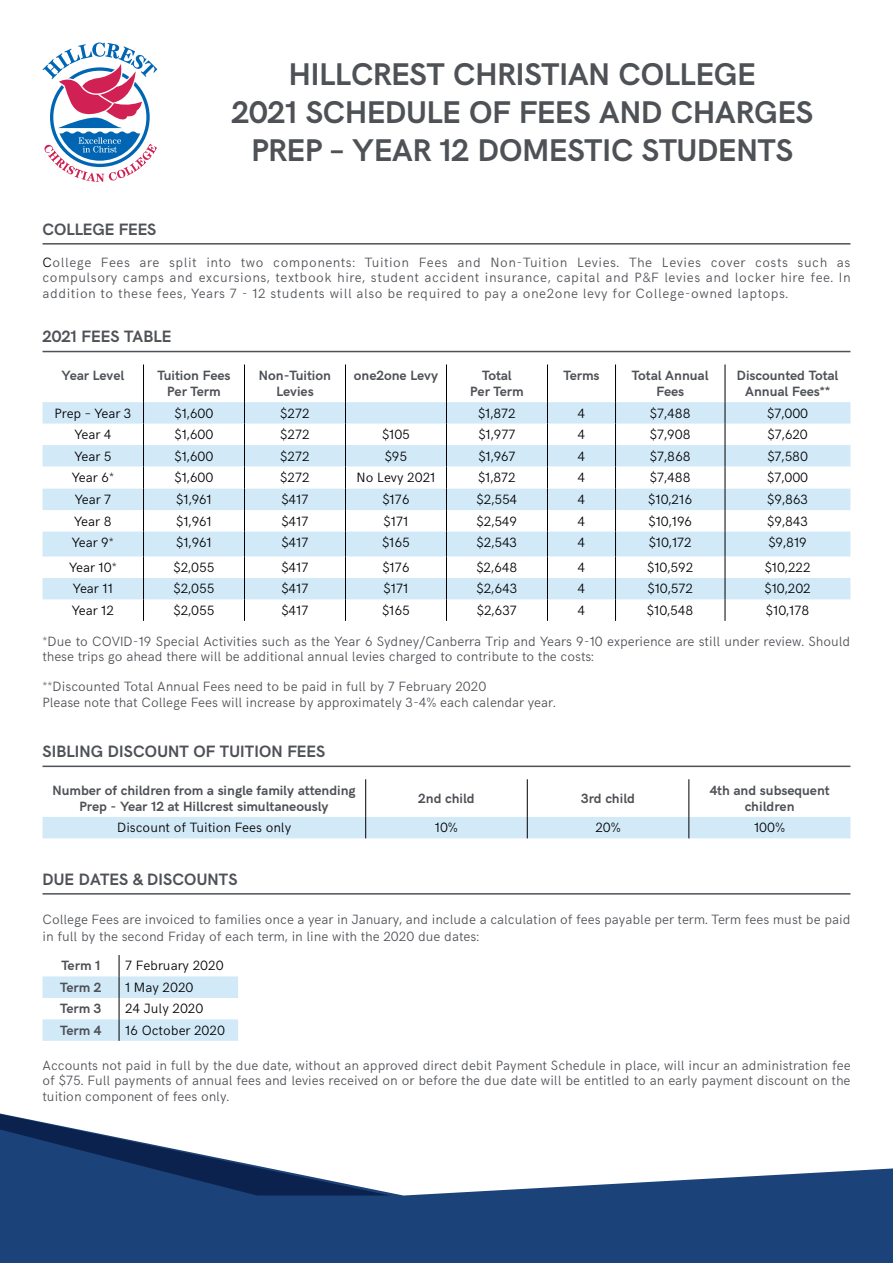
<style>
.page{position:relative;width:893px;height:1263px;background:#fff}
.page>*{position:absolute;margin:0;border:0;box-sizing:border-box;transform-origin:0 0}
.t1{font:700 31.5px/37.8px "HK Grotesk";color:#4e5156;text-align:center}
.t2{font:700 16.5px "HK Grotesk";letter-spacing:.01em;color:#4e5156}
.t3{font:300 13.5px/15.6px "HK Grotesk";color:#4e5156}
.t4{font:300 13.5px "HK Grotesk";color:#000}
.t5{font:700 13.5px/16.2px "HK Grotesk";color:#4e5156;text-align:center}
.s1{color:#000}
</style>
<div class="page">
<hr style="left:43px;top:243px;width:807px;height:2px;background:#4e5156">
<hr style="left:43px;top:351px;width:807px;height:1px;background:#4e5156">
<hr style="left:43px;top:765px;width:807px;height:2px;background:#4e5156">
<hr style="left:43px;top:893px;width:807px;height:1px;background:#4e5156">
<svg style="left:43px;top:402px;width:807px;height:197px;fill:#d2e9f8"></svg>
<hr style="left:143px;top:364px;width:1px;height:38px;background:#000">
<hr style="left:244px;top:364px;width:1px;height:38px;background:#000">
<hr style="left:345px;top:364px;width:1px;height:38px;background:#000">
<hr style="left:446px;top:364px;width:1px;height:38px;background:#000">
<hr style="left:547px;top:364px;width:1px;height:38px;background:#000">
<hr style="left:615px;top:364px;width:1px;height:38px;background:#000">
<hr style="left:725px;top:364px;width:1px;height:38px;background:#000">
<svg style="left:143px;top:402px;width:1px;height:219px"></svg>
<svg style="left:244px;top:402px;width:1px;height:219px"></svg>
<svg style="left:345px;top:402px;width:1px;height:219px"></svg>
<svg style="left:446px;top:402px;width:1px;height:219px"></svg>
<svg style="left:547px;top:402px;width:1px;height:219px"></svg>
<svg style="left:615px;top:402px;width:1px;height:219px"></svg>
<svg style="left:725px;top:402px;width:1px;height:219px"></svg>
<hr style="left:365px;top:779px;width:1px;height:38px;background:#000">
<hr style="left:527px;top:779px;width:1px;height:38px;background:#000">
<hr style="left:689px;top:779px;width:1px;height:38px;background:#000">
<div style="left:43px;top:817px;width:807px;height:21px;background:#d2e9f8"></div>
<svg style="left:43px;top:955px;width:195px;height:86px"></svg>
<svg style="left:43px;top:43px;width:114px;height:139px"></svg>
<svg style="left:0;top:1168px;width:893px;height:95px;background:#315585"></svg>
<svg style="left:0;top:1113px;width:391px;height:82px"></svg>
<h1 class="t1" style="left:231px;top:53px;width:583px">HILLCREST CHRISTIAN COLLEGE<br>2021 SCHEDULE OF FEES AND CHARGES<br>PREP – YEAR 12 DOMESTIC STUDENTS</h1>
<p class="t2" style="left:43px;top:217px;width:115px">COLLEGE FEES</p>
<p class="t3" style="left:43px;top:253px;width:809px;text-align:justify"><span class="s1">C</span>ollege Fees are split into two components: Tuition Fees and Non-Tuition Levies. The Levies cover costs such as compulsory camps and excursions, textbook hire, student accident insurance, capital and P&amp;F levies and locker hire fee. In addition to these fees, Years 7 - 12 students will also be required to pay a one2one levy for College-owned laptops.</p>
<p class="t2" style="left:43px;top:324px;width:130px">2021 FEES TABLE</p>
<p class="t5" style="left:62px;top:366px;width:64px">Year Level</p>
<p class="t5" style="left:158px;top:366px;width:74px">Tuition Fees<br>Per Term</p>
<p class="t5" style="left:259px;top:366px;width:74px">Non-Tuition<br>Levies</p>
<p class="t5" style="left:354px;top:366px;width:86px">one2one Levy</p>
<p class="t5" style="left:470px;top:366px;width:55px">Total<br>Per Term</p>
<p class="t5" style="left:563px;top:366px;width:38px">Terms</p>
<p class="t5" style="left:632px;top:366px;width:78px">Total Annual<br>Fees</p>
<p class="t5" style="left:737px;top:366px;width:103px">Discounted Total<br>Annual Fees**</p>
<p class="t4" style="left:55px;top:403px;width:78px">Prep – Year 3</p>
<p class="t4" style="left:174px;top:403px;width:40px">$1,600</p>
<p class="t4" style="left:280px;top:403px;width:31px">$272</p>
<p class="t4" style="left:478px;top:403px;width:39px">$1,872</p>
<p class="t4" style="left:578px;top:403px;width:9px">4</p>
<p class="t4" style="left:650px;top:403px;width:42px">$7,488</p>
<p class="t4" style="left:767px;top:403px;width:42px">$7,000</p>
<p class="t4" style="left:74px;top:424px;width:39px">Year 4</p>
<p class="t4" style="left:174px;top:424px;width:40px">$1,600</p>
<p class="t4" style="left:280px;top:424px;width:31px">$272</p>
<p class="t4" style="left:382px;top:424px;width:29px">$105</p>
<p class="t4" style="left:478px;top:424px;width:39px">$1,977</p>
<p class="t4" style="left:578px;top:424px;width:9px">4</p>
<p class="t4" style="left:650px;top:424px;width:42px">$7,908</p>
<p class="t4" style="left:767px;top:424px;width:42px">$7,620</p>
<p class="t4" style="left:74px;top:446px;width:39px">Year 5</p>
<p class="t4" style="left:174px;top:446px;width:40px">$1,600</p>
<p class="t4" style="left:280px;top:446px;width:31px">$272</p>
<p class="t4" style="left:385px;top:446px;width:24px">$95</p>
<p class="t4" style="left:478px;top:446px;width:39px">$1,967</p>
<p class="t4" style="left:578px;top:446px;width:9px">4</p>
<p class="t4" style="left:650px;top:446px;width:42px">$7,868</p>
<p class="t4" style="left:767px;top:446px;width:42px">$7,580</p>
<p class="t4" style="left:72px;top:467px;width:44px">Year 6*</p>
<p class="t4" style="left:174px;top:467px;width:40px">$1,600</p>
<p class="t4" style="left:280px;top:467px;width:31px">$272</p>
<p class="t4" style="left:356px;top:467px;width:80px">No Levy 2021</p>
<p class="t4" style="left:478px;top:467px;width:39px">$1,872</p>
<p class="t4" style="left:578px;top:467px;width:9px">4</p>
<p class="t4" style="left:650px;top:467px;width:42px">$7,488</p>
<p class="t4" style="left:767px;top:467px;width:42px">$7,000</p>
<p class="t4" style="left:75px;top:489px;width:38px">Year 7</p>
<p class="t4" style="left:176px;top:489px;width:37px">$1,961</p>
<p class="t4" style="left:281px;top:489px;width:29px">$417</p>
<p class="t4" style="left:382px;top:489px;width:29px">$176</p>
<p class="t4" style="left:477px;top:489px;width:42px">$2,554</p>
<p class="t4" style="left:578px;top:489px;width:9px">4</p>
<p class="t4" style="left:648px;top:489px;width:45px">$10,216</p>
<p class="t4" style="left:767px;top:489px;width:42px">$9,863</p>
<p class="t4" style="left:74px;top:511px;width:39px">Year 8</p>
<p class="t4" style="left:176px;top:511px;width:37px">$1,961</p>
<p class="t4" style="left:281px;top:511px;width:29px">$417</p>
<p class="t4" style="left:384px;top:511px;width:26px">$171</p>
<p class="t4" style="left:477px;top:511px;width:42px">$2,549</p>
<p class="t4" style="left:578px;top:511px;width:9px">4</p>
<p class="t4" style="left:649px;top:511px;width:45px">$10,196</p>
<p class="t4" style="left:767px;top:511px;width:42px">$9,843</p>
<p class="t4" style="left:72px;top:532px;width:44px">Year 9*</p>
<p class="t4" style="left:176px;top:532px;width:37px">$1,961</p>
<p class="t4" style="left:281px;top:532px;width:29px">$417</p>
<p class="t4" style="left:382px;top:532px;width:29px">$165</p>
<p class="t4" style="left:477px;top:532px;width:42px">$2,543</p>
<p class="t4" style="left:578px;top:532px;width:9px">4</p>
<p class="t4" style="left:649px;top:532px;width:45px">$10,172</p>
<p class="t4" style="left:768px;top:532px;width:40px">$9,819</p>
<p class="t4" style="left:69px;top:557px;width:49px">Year 10*</p>
<p class="t4" style="left:173px;top:557px;width:42px">$2,055</p>
<p class="t4" style="left:281px;top:557px;width:29px">$417</p>
<p class="t4" style="left:382px;top:557px;width:29px">$176</p>
<p class="t4" style="left:476px;top:557px;width:42px">$2,648</p>
<p class="t4" style="left:578px;top:557px;width:9px">4</p>
<p class="t4" style="left:647px;top:557px;width:48px">$10,592</p>
<p class="t4" style="left:765px;top:557px;width:47px">$10,222</p>
<p class="t4" style="left:73px;top:578px;width:41px">Year 11</p>
<p class="t4" style="left:173px;top:578px;width:42px">$2,055</p>
<p class="t4" style="left:281px;top:578px;width:29px">$417</p>
<p class="t4" style="left:384px;top:578px;width:26px">$171</p>
<p class="t4" style="left:476px;top:578px;width:42px">$2,643</p>
<p class="t4" style="left:578px;top:578px;width:9px">4</p>
<p class="t4" style="left:647px;top:578px;width:47px">$10,572</p>
<p class="t4" style="left:764px;top:578px;width:48px">$10,202</p>
<p class="t4" style="left:72px;top:600px;width:44px">Year 12</p>
<p class="t4" style="left:173px;top:600px;width:42px">$2,055</p>
<p class="t4" style="left:281px;top:600px;width:29px">$417</p>
<p class="t4" style="left:382px;top:600px;width:29px">$165</p>
<p class="t4" style="left:477px;top:600px;width:42px">$2,637</p>
<p class="t4" style="left:578px;top:600px;width:9px">4</p>
<p class="t4" style="left:647px;top:600px;width:48px">$10,548</p>
<p class="t4" style="left:766px;top:600px;width:45px">$10,178</p>
<p class="t3" style="left:42px;top:633px;width:809px;line-height:15px">*Due to COVID-19 Special Activities such as the Year 6 Sydney/Canberra Trip and Years 9-10 experience are still under review. Should these trips go ahead there will be additional annual levies charged to contribute to the costs:</p>
<p class="t3" style="left:42px;top:677px;width:515px;line-height:16.2px">**Discounted Total Annual Fees need to be paid in full by 7 February 2020<br>Please note that College Fees will increase by approximately 3-4% each calendar year.</p>
<p class="t2" style="left:43px;top:739px;width:284px">SIBLING DISCOUNT OF TUITION FEES</p>
<p class="t5" style="left:53px;top:781px;width:305px">Number of children from a single family attending<br>Prep - Year 12 at Hillcrest simultaneously</p>
<p class="t5" style="left:418px;top:789px;width:58px">2nd child</p>
<p class="t5" style="left:581px;top:789px;width:55px">3rd child</p>
<p class="t5" style="left:710px;top:781px;width:122px">4th and subsequent children</p>
<p class="t4" style="left:117px;top:817px;width:175px">Discount of Tuition Fees only</p>
<p class="t4" style="left:435px;top:817px;width:25px">10%</p>
<p class="t4" style="left:595px;top:817px;width:27px">20%</p>
<p class="t4" style="left:754px;top:817px;width:33px">100%</p>
<p class="t2" style="left:43px;top:866px;width:196px">DUE DATES &amp; DISCOUNTS</p>
<p class="t3" style="left:43px;top:910px;width:809px;line-height:16.2px">College Fees are invoiced to families once a year in January, and include a calculation of fees payable per term. Term fees must be paid in full by the second Friday of each term, in line with the 2020 due dates:</p>
<p class="t5" style="left:61px;top:957px;width:40px">Term 1</p>
<p class="t4" style="left:125px;top:955px;width:100px">7 February 2020</p>
<p class="t5" style="left:60px;top:978px;width:43px">Term 2</p>
<p class="t4" style="left:125px;top:977px;width:70px">1 May 2020</p>
<p class="t5" style="left:60px;top:999px;width:43px">Term 3</p>
<p class="t4" style="left:125px;top:998px;width:80px">24 July 2020</p>
<p class="t5" style="left:60px;top:1021px;width:43px">Term 4</p>
<p class="t4" style="left:125px;top:1020px;width:101px">16 October 2020</p>
<p class="t3" style="left:43px;top:1057px;width:809px;text-align:justify">Accounts not paid in full by the due date, without an approved direct debit Payment Schedule in place, will incur an administration fee of $75. Full payments of annual fees and levies received on or before the due date will be entitled to an early payment discount on the tuition component of fees only.</p>
</div>
